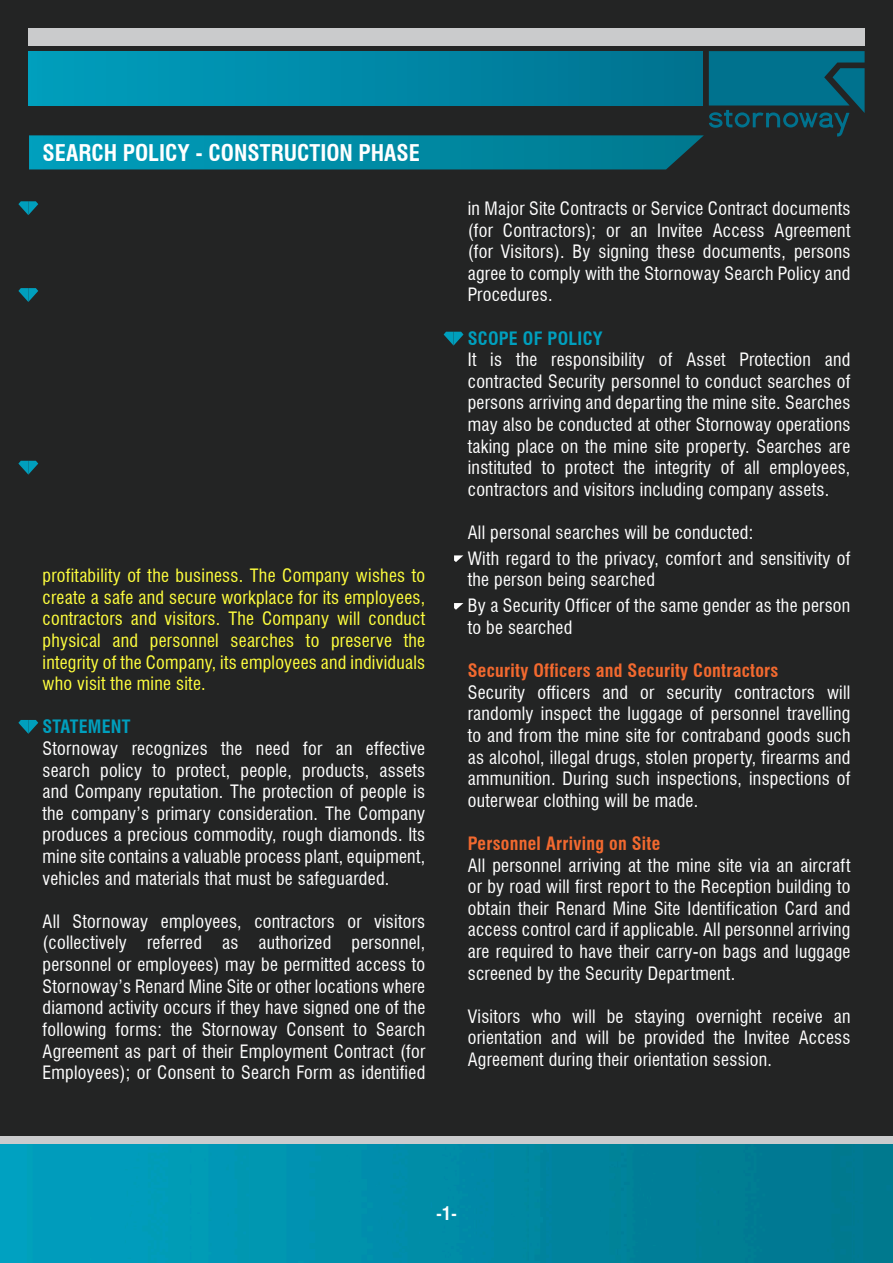
<style>
.page{position:relative;width:893px;height:1263px;background:#232424}
.page>*{position:absolute;margin:0;border:0;box-sizing:border-box;transform-origin:0 0}
.t1{font:700 condensed 22.5px "Swiss 721 BT";color:#fff}
.t2{font:condensed 18px/21.6px "Swiss 721 BT";letter-spacing:.015em;color:#fff;text-align:justify}
.t3{font:condensed 18px/21.6px "Swiss 721 BT";letter-spacing:.015em;color:#ffff3e;text-align:justify}
.t4{font:700 condensed 18px "Swiss 721 BT";letter-spacing:.015em;color:#f2692f}
.t5{font:700 condensed 18px "Swiss 721 BT";letter-spacing:.015em;color:#009fbd}
.t6{font:700 condensed 18px "Swiss 721 BT";color:#fff}
</style>
<div class="page">
<div style="left:0;top:1136px;width:893px;height:8px;background:#cacbcd"></div>
<img style="left:0;top:1144px;width:893px;height:119px">
<svg style="left:29px;top:51px;width:836px;height:118px"></svg>
<div style="left:28px;top:28px;width:837px;height:17px;background:#cacbcc"></div>
<div style="left:28px;top:51px;width:675px;height:55px;background:linear-gradient(to right,#009fbe,#007290)"></div>
<svg style="left:444px;top:332px;width:19px;height:14px"></svg>
<svg style="left:454px;top:555px;width:9px;height:7px"></svg>
<svg style="left:454px;top:603px;width:9px;height:7px"></svg>
<svg style="left:18px;top:201px;width:20px;height:14px"></svg>
<svg style="left:18px;top:288px;width:20px;height:14px"></svg>
<svg style="left:18px;top:461px;width:20px;height:14px"></svg>
<svg style="left:18px;top:720px;width:20px;height:14px"></svg>
<p class="t1" style="left:43px;top:139px;width:379px">SEARCH POLICY - CONSTRUCTION PHASE</p>
<p class="t3" style="left:43px;top:565px;width:384px">profitability of the business. The Company wishes to create a safe and secure workplace for its employees, contractors and visitors. The Company will conduct physical and personnel searches to preserve the integrity of the Company, its employees and individuals who visit the mine site.</p>
<p class="t5" style="left:43px;top:716px;width:90px">STATEMENT</p>
<p class="t2" style="left:43px;top:738px;width:384px">Stornoway recognizes the need for an effective search policy to protect, people, products, assets and Company reputation. The protection of people is the company’s primary consideration. The Company produces a precious commodity, rough diamonds. Its mine site contains a valuable process plant, equipment, vehicles and materials that must be safeguarded.</p>
<p class="t2" style="left:43px;top:910px;width:384px">All Stornoway employees, contractors or visitors (collectively referred as authorized personnel, personnel or employees) may be permitted access to Stornoway’s Renard Mine Site or other locations where diamond activity occurs if they have signed one of the following forms: the Stornoway Consent to Search Agreement as part of their Employment Contract (for Employees); or Consent to Search Form as identified</p>
<p class="t2" style="left:468px;top:198px;width:384px">in Major Site Contracts or Service Contract documents (for Contractors); or an Invitee Access Agreement (for Visitors). By signing these documents, persons agree to comply with the Stornoway Search Policy and Procedures.</p>
<p class="t5" style="left:468px;top:327px;width:136px">SCOPE OF POLICY</p>
<p class="t2" style="left:468px;top:349px;width:384px">It is the responsibility of Asset Protection and contracted Security personnel to conduct searches of persons arriving and departing the mine site. Searches may also be conducted at other Stornoway operations taking place on the mine site property. Searches are instituted to protect the integrity of all employees, contractors and visitors including company assets.</p>
<p class="t2" style="left:468px;top:522px;width:287px">All personal searches will be conducted:</p>
<p class="t2" style="left:468px;top:547px;width:384px">With regard to the privacy, comfort and sensitivity of the person being searched</p>
<p class="t2" style="left:468px;top:595px;width:384px">By a Security Officer of the same gender as the person to be searched</p>
<p class="t4" style="left:468px;top:660px;width:312px">Security Officers and Security Contractors</p>
<p class="t2" style="left:468px;top:681px;width:384px">Security officers and or security contractors will randomly inspect the luggage of personnel travelling to and from the mine site for contraband goods such as alcohol, illegal drugs, stolen property, firearms and ammunition. During such inspections, inspections of outerwear clothing will be made.</p>
<p class="t4" style="left:468px;top:833px;width:194px">Personnel Arriving on Site</p>
<p class="t2" style="left:468px;top:854px;width:384px">All personnel arriving at the mine site via an aircraft or by road will first report to the Reception building to obtain their Renard Mine Site Identification Card and access control card if applicable. All personnel arriving are required to have their carry-on bags and luggage screened by the Security Department.</p>
<p class="t2" style="left:468px;top:1005px;width:384px">Visitors who will be staying overnight receive an orientation and will be provided the Invitee Access Agreement during their orientation session.</p>
<p class="t6" style="left:436px;top:1203px;width:22px">-1-</p>
</div>
